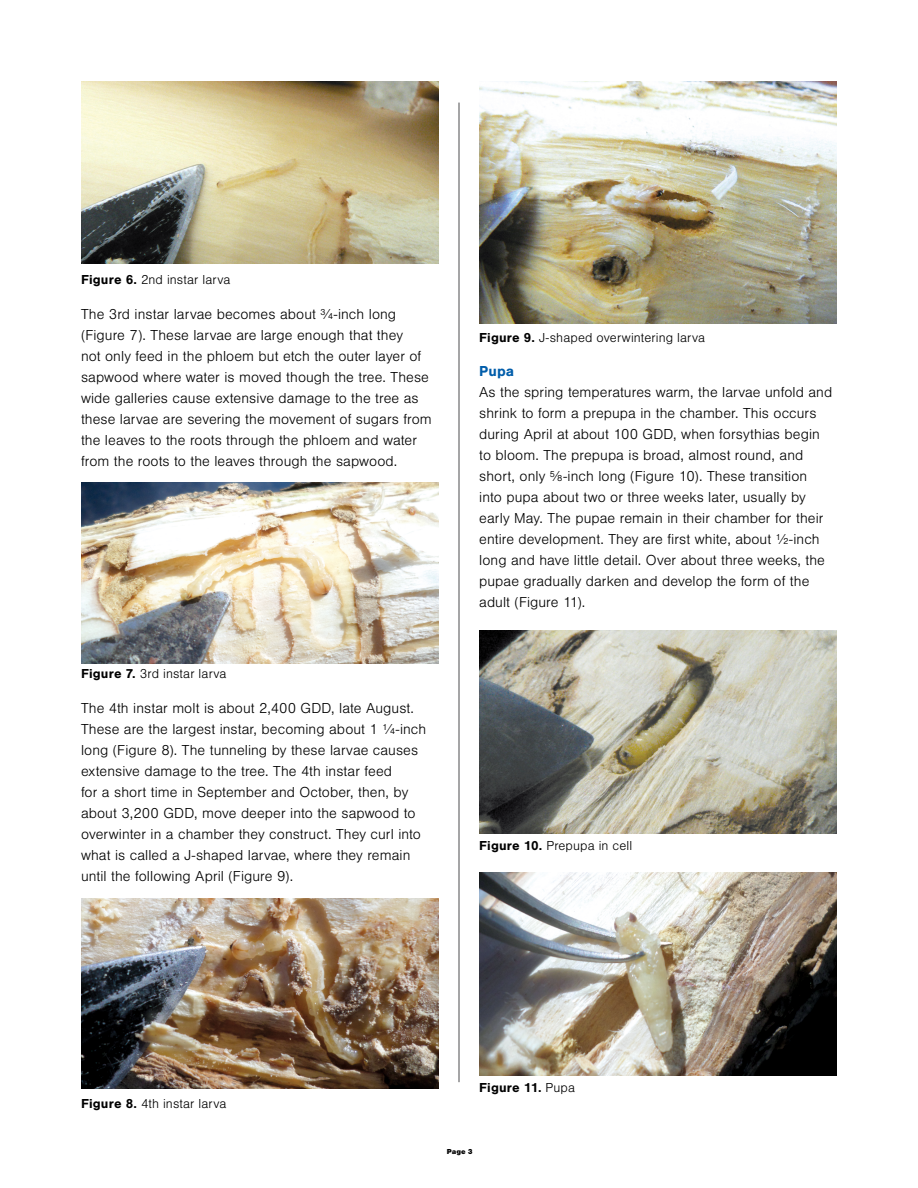
<style>
.page{position:relative;width:918px;height:1188px;background:#fff}
.page>*{position:absolute;margin:0;border:0;box-sizing:border-box;transform-origin:0 0}
.P-BodyCopy{font:300 15px/21px "Nimbus San";letter-spacing:.005em;color:#000}
.H3-Heading{font:700 15px "Nimbus San";color:#005daa}
.P-PhotoCaption-Space{font:300 13.5px "Nimbus San";letter-spacing:.01em;color:#000}
.P-PhotoCaption-NoSpa{font:300 13.5px "Nimbus San";letter-spacing:.01em;color:#000}
.P-PhotoCaption-Space-2{font:700 13.5px "Nimbus San";letter-spacing:.015em;color:#000}
.t1{font:900 7.5px "Nimbus San";color:#000}
.s1{font-weight:700}
.s2{font-weight:300}
</style>
<div class="page">
<img style="left:81px;top:81px;width:358px;height:183px">
<img style="left:81px;top:482px;width:358px;height:181px">
<img style="left:81px;top:898px;width:358px;height:190px">
<img style="left:479px;top:81px;width:358px;height:243px">
<img style="left:479px;top:631px;width:358px;height:202px">
<img style="left:479px;top:873px;width:358px;height:202px">
<hr style="left:459px;top:103px;width:1px;height:979px;background:#4d4d4f">
<p class="P-PhotoCaption-Space" style="left:81px;top:273px;width:151px"><span class="s1">Figure 6.</span> 2nd instar larva</p>
<p class="P-BodyCopy" style="left:81px;top:304px;width:352px">The 3rd instar larvae becomes about ¾-inch long (Figure 7). These larvae are large enough that they<br>not only feed in the phloem but etch the outer layer of sapwood where water is moved though the tree. These wide galleries cause extensive damage to the tree as these larvae are severing the movement of sugars from the leaves to the roots through the phloem and water from the roots to the leaves through the sapwood.</p>
<p class="P-PhotoCaption-Space" style="left:81px;top:667px;width:147px"><span class="s1">Figure 7.</span> 3rd instar larva</p>
<p class="P-BodyCopy" style="left:81px;top:698px;width:347px">The 4th instar molt is about 2,400 GDD, late August.<br>These are the largest instar, becoming about 1 ¼-inch long (Figure 8). The tunneling by these larvae causes extensive damage to the tree. The 4th instar feed<br>for a short time in September and October, then, by about 3,200 GDD, move deeper into the sapwood to overwinter in a chamber they construct. They curl into what is called a J-shaped larvae, where they remain until the following April (Figure 9).</p>
<p class="P-PhotoCaption-NoSpa" style="left:479px;top:330px;width:227px"><span class="s1">Figure 9.</span> J-shaped overwintering larva</p>
<h3 class="H3-Heading" style="left:479px;top:363px;width:37px">Pupa</h3>
<p class="P-BodyCopy" style="left:479px;top:382px;width:355px">As the spring temperatures warm, the larvae unfold and shrink to form a prepupa in the chamber. This occurs during April at about 100 GDD, when forsythias begin to bloom. The prepupa is broad, almost round, and short, only ⅝-inch long (Figure 10). These transition into pupa about two or three weeks later, usually by early May. The pupae remain in their chamber for their entire development. They are first white, about ½-inch long and have little detail. Over about three weeks, the pupae gradually darken and develop the form of the adult (Figure 11).</p>
<p class="P-PhotoCaption-Space" style="left:479px;top:838px;width:155px"><span class="s1">Figure 10.</span> Prepupa in cell</p>
<p class="P-PhotoCaption-Space" style="left:81px;top:1097px;width:147px"><span class="s1">Figure 8.</span> 4th instar larva</p>
<p class="P-PhotoCaption-Space-2" style="left:479px;top:1080px;width:97px">Figure 11. <span class="s2">Pupa</span></p>
<p class="t1" style="left:447px;top:1147px;width:27px">Page 3</p>
</div>
